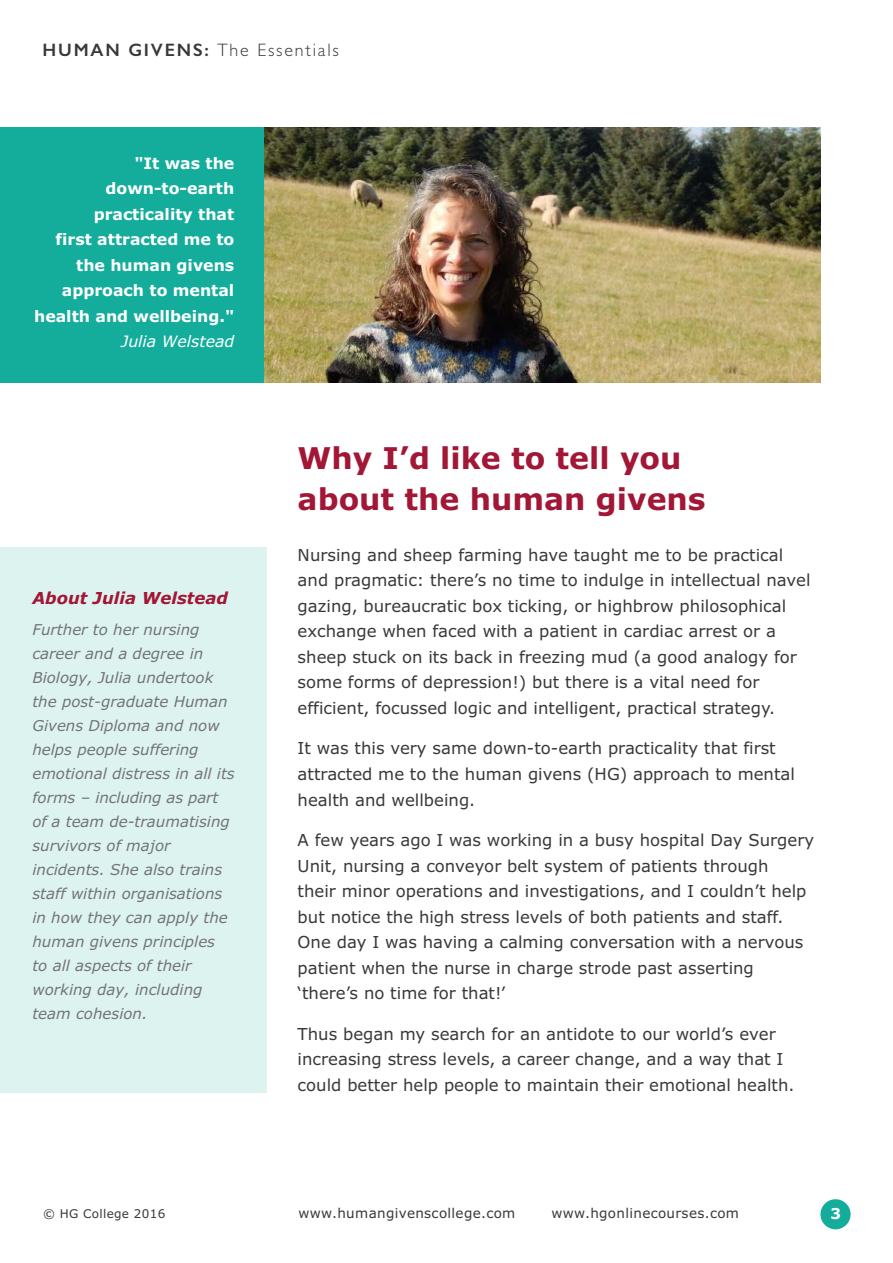
<style>
.page{position:relative;width:893px;height:1263px;background:#fff}
.page>*{position:absolute;margin:0;border:0;box-sizing:border-box;transform-origin:0 0}
.t1{font:700 30px/40.5px "Verdana";color:#a21636}
.t2{font:300 18px "Gill Sans";letter-spacing:.1em;color:#39383a}
.t3{font:16.5px/25.5px "Verdana";color:#39383a}
.t4{font:italic 700 16.5px "Verdana";color:#a21636}
.t5{font:700 15.75px/25.5px "Verdana";color:#fff;text-align:right}
.t6{font:italic 15.75px "Verdana";color:#fff}
.t7{font:italic 15px/24px "Verdana";color:#747475}
.t8{font:700 15px "Verdana";color:#fff}
.t9{font:13.5px "Verdana";letter-spacing:.025em;color:#39383a}
.t10{font:12px "Verdana";letter-spacing:.025em;color:#39383a}
.s1{font-weight:600}
</style>
<div class="page">
<div style="left:820px;top:1199px;width:31px;height:30px;background:#14ad9c;border-radius:50%"></div>
<img style="left:264px;top:128px;width:557px;height:255px">
<div style="left:0;top:128px;width:264px;height:255px;background:#14ad9c"></div>
<div style="left:0;top:547px;width:266px;height:545px;background:#dcf3f0"></div>
<p class="t2" style="left:43px;top:43px;width:298px"><span class="s1">HUMAN GIVENS:</span> The Essentials</p>
<p class="t5" style="left:34px;top:152px;width:202px">"It was the down-to-earth practicality that<br>first attracted me to the human givens approach to mental health and wellbeing."</p>
<p class="t6" style="left:121px;top:335px;width:115px">Julia Welstead</p>
<p class="t4" style="left:32px;top:591px;width:197px">About Julia Welstead</p>
<p class="t7" style="left:32px;top:619px;width:204px">Further to her nursing career and a degree in<br>Biology, Julia undertook the post-graduate Human<br>Givens Diploma and now helps people suffering emotional distress in all its forms – including as part of a team de-traumatising survivors of major incidents. She also trains staff within organisations in how they can apply the human givens principles<br>to all aspects of their working day, including team cohesion.</p>
<h1 class="t1" style="left:298px;top:441px;width:410px">Why I’d like to tell you about the human givens</h1>
<p class="t3" style="left:298px;top:544px;width:514px">Nursing and sheep farming have taught me to be practical and pragmatic: there’s no time to indulge in intellectual navel gazing, bureaucratic box ticking, or highbrow philosophical exchange when faced with a patient in cardiac arrest or a sheep stuck on its back in freezing mud (a good analogy for some forms of depression!) but there is a vital need for efficient, focussed logic and intelligent, practical strategy.</p>
<p class="t3" style="left:298px;top:737px;width:499px">It was this very same down-to-earth practicality that first attracted me to the human givens (HG) approach to mental health and wellbeing.</p>
<p class="t3" style="left:298px;top:829px;width:518px">A few years ago I was working in a busy hospital Day Surgery Unit, nursing a conveyor belt system of patients through<br>their minor operations and investigations, and I couldn’t help but notice the high stress levels of both patients and staff.<br>One day I was having a calming conversation with a nervous patient when the nurse in charge strode past asserting ‘there’s no time for that!’</p>
<p class="t3" style="left:298px;top:1022px;width:498px">Thus began my search for an antidote to our world’s ever increasing stress levels, a career change, and a way that I could better help people to maintain their emotional health.</p>
<p class="t10" style="left:43px;top:1208px;width:124px">© HG College 2016</p>
<p class="t9" style="left:298px;top:1207px;width:218px">www.humangivenscollege.com</p>
<p class="t9" style="left:551px;top:1207px;width:189px">www.hgonlinecourses.com</p>
<p class="t8" style="left:831px;top:1207px;width:12px">3</p>
</div>
